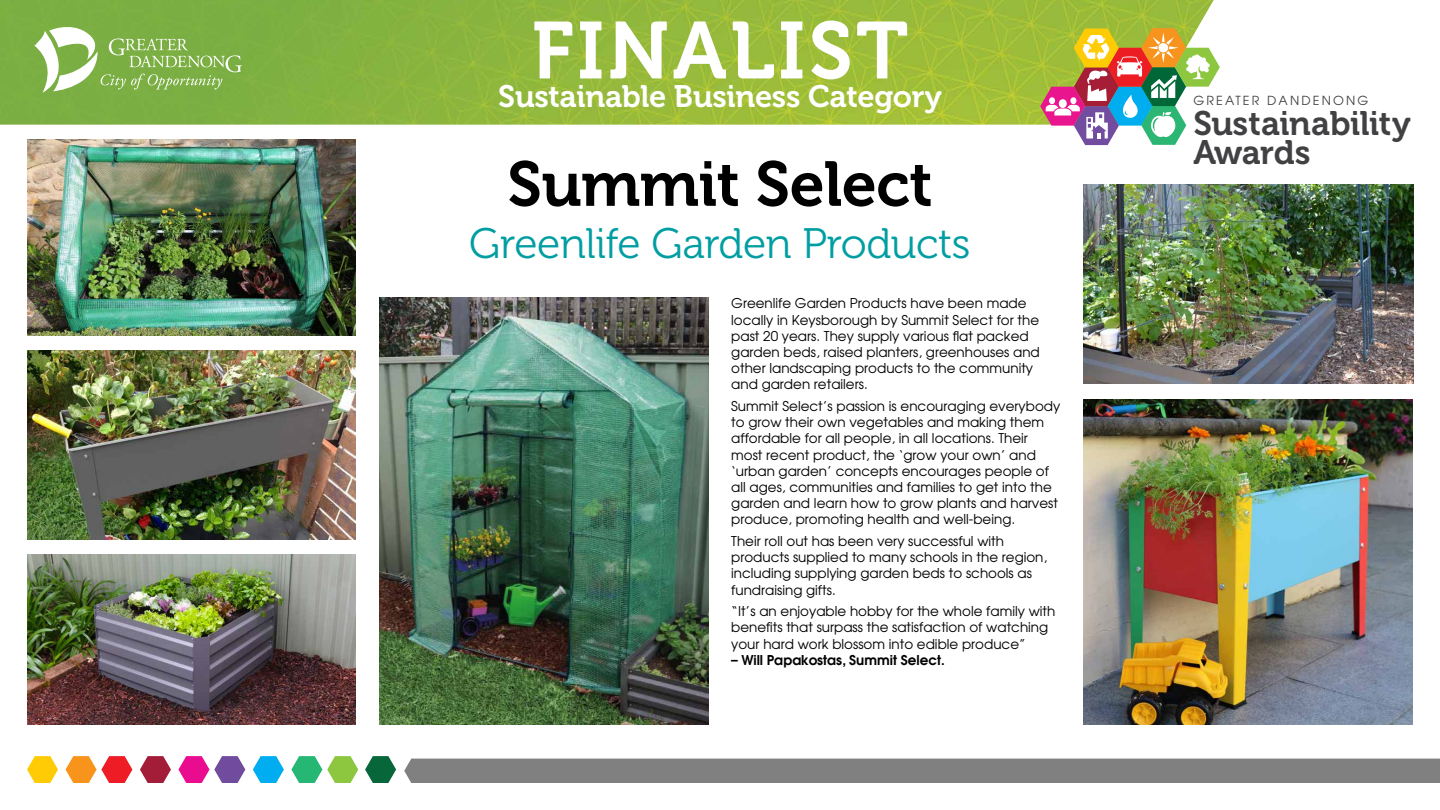
<style>
.page{position:relative;width:1440px;height:810px;background:#fff}
.page>*{position:absolute;margin:0;border:0;box-sizing:border-box;transform-origin:0 0}
.t1{font:80.25px "Museo 700";letter-spacing:.04em;color:#fff}
.t2{font:62.93px "Museo 700";letter-spacing:-.01em;color:#000}
.t3{font:42.53px "Museo 300";letter-spacing:-.01em;color:#009ea2}
.t4{font:33.83px/29.6px "Museo 700";letter-spacing:-.015em;color:#414042}
.t5{font:30.9px "Museo 700";letter-spacing:-.01em;color:#fff}
.t6{font:13.5px/16.2px "Avant Garde";color:#000}
.t7{font:600 13.5px "Avant Garde";color:#000}
.t8{font:12.45px "Avant Garde";letter-spacing:.175em;color:#414042}
</style>
<div class="page">
<img style="left:0;top:0;width:1147px;height:125px">
<svg style="left:1147px;top:0;width:67px;height:28px;background:#a6c353"></svg>
<svg style="left:1040px;top:28px;width:180px;height:117px"></svg>
<svg style="left:34px;top:22px;width:208px;height:71px;background:#93bd65"></svg>
<svg style="left:365px;top:756px;width:31px;height:27px"></svg>
<svg style="left:66px;top:756px;width:66px;height:27px"></svg>
<svg style="left:178px;top:756px;width:67px;height:27px"></svg>
<svg style="left:291px;top:756px;width:67px;height:27px"></svg>
<svg style="left:27px;top:756px;width:31px;height:27px"></svg>
<svg style="left:140px;top:756px;width:31px;height:27px"></svg>
<svg style="left:253px;top:756px;width:31px;height:27px"></svg>
<div style="left:404px;top:759px;width:1036px;height:24px;background:#808080"></div>
<img style="left:27px;top:140px;width:329px;height:195px">
<img style="left:27px;top:350px;width:329px;height:189px">
<img style="left:1083px;top:184px;width:330px;height:200px">
<img style="left:27px;top:554px;width:329px;height:170px">
<img style="left:1083px;top:399px;width:330px;height:325px">
<img style="left:379px;top:297px;width:330px;height:427px">
<h1 class="t1" style="left:532px;top:6px;width:378px">FINALIST</h1>
<h3 class="t5" style="left:498px;top:79px;width:445px">Sustainable Business Category</h3>
<h2 class="t2" style="left:507px;top:149px;width:427px">Summit Select</h2>
<h3 class="t3" style="left:469px;top:221px;width:503px">Greenlife Garden Products</h3>
<p class="t6" style="left:731px;top:295px;width:310px">Greenlife Garden Products have been made locally in Keysborough by Summit Select for the past 20 years. They supply various flat packed garden beds, raised planters, greenhouses and other landscaping products to the community and garden retailers.</p>
<p class="t6" style="left:731px;top:398px;width:331px">Summit Select’s passion is encouraging everybody to grow their own vegetables and making them affordable for all people, in all locations. Their most recent product, the ‘grow your own’ and ‘urban garden’ concepts encourages people of all ages, communities and families to get into the garden and learn how to grow plants and harvest produce, promoting health and well-being.</p>
<p class="t6" style="left:731px;top:533px;width:318px">Their roll out has been very successful with products supplied to many schools in the region, including supplying garden beds to schools as fundraising gifts.</p>
<p class="t6" style="left:731px;top:603px;width:326px">“It’s an enjoyable hobby for the whole family with benefits that surpass the satisfaction of watching your hard work blossom into edible produce”</p>
<p class="t7" style="left:731px;top:651px;width:215px">– Will Papakostas, Summit Select.</p>
<p class="t8" style="left:1193px;top:92px;width:177px">GREATER DANDENONG</p>
<h3 class="t4" style="left:1193px;top:109px;width:219px">Sustainability<br>Awards</h3>
</div>
